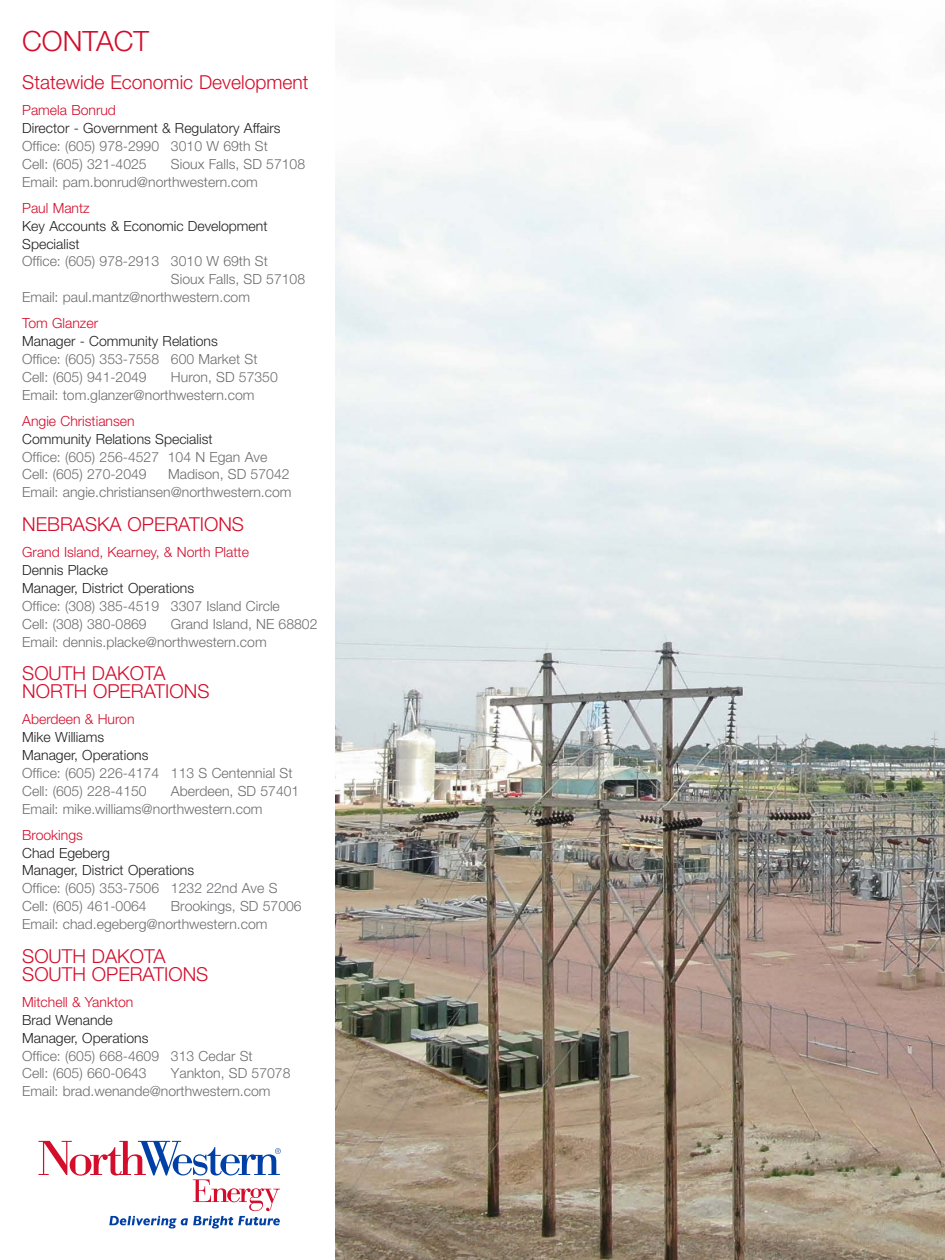
<style>
.page{position:relative;width:945px;height:1260px;background:#fff}
.page>*{position:absolute;margin:0;border:0;box-sizing:border-box;transform-origin:0 0}
.t1{font:300 28px "Helvetica Neue LT Std";color:#d30d2b}
.t2{font:300 19.25px/18px "Helvetica Neue LT Std";color:#d30d2b}
.t3{font:300 14px/17.8px "Helvetica Neue LT Std";color:#6c6d70}
.t4{font:300 14px/17.8px "Helvetica Neue LT Std";color:#231f20}
.t5{font:300 14px "Helvetica Neue LT Std";color:#d30d2b}
</style>
<div class="page">
<svg style="left:38px;top:1141px;width:243px;height:87px"></svg>
<img style="left:335px;top:0;width:610px;height:1260px">
<h1 class="t1" style="left:22px;top:24px;width:128px">CONTACT</h1>
<h2 class="t2" style="left:22px;top:73px;width:288px">Statewide Economic Development</h2>
<p class="t5" style="left:22px;top:102px;width:95px">Pamela Bonrud</p>
<p class="t4" style="left:22px;top:119px;width:260px">Director - Government &amp; Regulatory Affairs</p>
<p class="t3" style="left:22px;top:137px;width:247px">Office: (605) 978-2990 3010 W 69th St<br>Cell: (605) 321-4025</p>
<p class="t3" style="left:22px;top:155px;width:284px;text-indent:149px">Sioux Falls, SD 57108<br>Email: pam.bonrud@northwestern.com</p>
<p class="t5" style="left:22px;top:199px;width:69px">Paul Mantz</p>
<p class="t4" style="left:22px;top:216px;width:247px">Key Accounts &amp; Economic Development<br>Specialist</p>
<p class="t3" style="left:22px;top:252px;width:247px">Office: (605) 978-2913 3010 W 69th St</p>
<p class="t3" style="left:171px;top:270px;width:136px">Sioux Falls, SD 57108</p>
<p class="t3" style="left:22px;top:288px;width:229px">Email: paul.mantz@northwestern.com</p>
<p class="t5" style="left:22px;top:315px;width:77px">Tom Glanzer</p>
<p class="t4" style="left:22px;top:332px;width:197px">Manager - Community Relations</p>
<p class="t3" style="left:22px;top:350px;width:237px">Office: (605) 353-7558 600 Market St<br>Cell: (605) 941-2049</p>
<p class="t3" style="left:22px;top:368px;width:257px;text-indent:149px">Huron, SD 57350<br>Email: tom.glanzer@northwestern.com</p>
<p class="t5" style="left:22px;top:412px;width:114px">Angie Christiansen</p>
<p class="t4" style="left:22px;top:429px;width:192px">Community Relations Specialist</p>
<p class="t3" style="left:22px;top:447px;width:247px">Office: (605) 256-4527 104 N Egan Ave<br>Cell: (605) 270-2049</p>
<p class="t3" style="left:22px;top:465px;width:271px;text-align:right">Madison, SD 57042<br>Email: angie.christiansen@northwestern.com</p>
<h2 class="t2" style="left:22px;top:515px;width:223px">NEBRASKA OPERATIONS</h2>
<p class="t5" style="left:22px;top:543px;width:228px">Grand Island, Kearney, &amp; North Platte</p>
<p class="t4" style="left:22px;top:561px;width:173px">Dennis Placke<br>Manager, District Operations</p>
<p class="t3" style="left:22px;top:597px;width:259px">Office: (308) 385-4519 3307 Island Circle<br>Cell: (308) 380-0869</p>
<p class="t3" style="left:22px;top:615px;width:297px;text-indent:149px">Grand Island, NE 68802<br>Email: dennis.placke@northwestern.com</p>
<h2 class="t2" style="left:22px;top:664px;width:189px">SOUTH DAKOTA<br>NORTH OPERATIONS</h2>
<p class="t5" style="left:22px;top:711px;width:114px">Aberdeen &amp; Huron</p>
<p class="t4" style="left:22px;top:728px;width:128px">Mike Williams<br>Manager, Operations</p>
<p class="t3" style="left:22px;top:764px;width:272px">Office: (605) 226-4174 113 S Centennial St<br>Cell: (605) 228-4150</p>
<p class="t3" style="left:22px;top:782px;width:279px;text-indent:149px">Aberdeen, SD 57401<br>Email: mike.williams@northwestern.com</p>
<p class="t5" style="left:22px;top:826px;width:62px">Brookings</p>
<p class="t4" style="left:22px;top:843px;width:173px">Chad Egeberg<br>Manager, District Operations</p>
<p class="t3" style="left:22px;top:879px;width:257px">Office: (605) 353-7506 1232 22nd Ave S<br>Cell: (605) 461-0064</p>
<p class="t3" style="left:22px;top:897px;width:281px;text-indent:149px">Brookings, SD 57006<br>Email: chad.egeberg@northwestern.com</p>
<h2 class="t2" style="left:22px;top:947px;width:188px">SOUTH DAKOTA<br>SOUTH OPERATIONS</h2>
<p class="t5" style="left:22px;top:993px;width:113px">Mitchell &amp; Yankton</p>
<p class="t4" style="left:22px;top:1010px;width:128px">Brad Wenande<br>Manager, Operations</p>
<p class="t3" style="left:22px;top:1046px;width:232px">Office: (605) 668-4609 313 Cedar St<br>Cell: (605) 660-0643</p>
<p class="t3" style="left:22px;top:1064px;width:270px;text-indent:149px">Yankton, SD 57078<br>Email: brad.wenande@northwestern.com</p>
</div>
